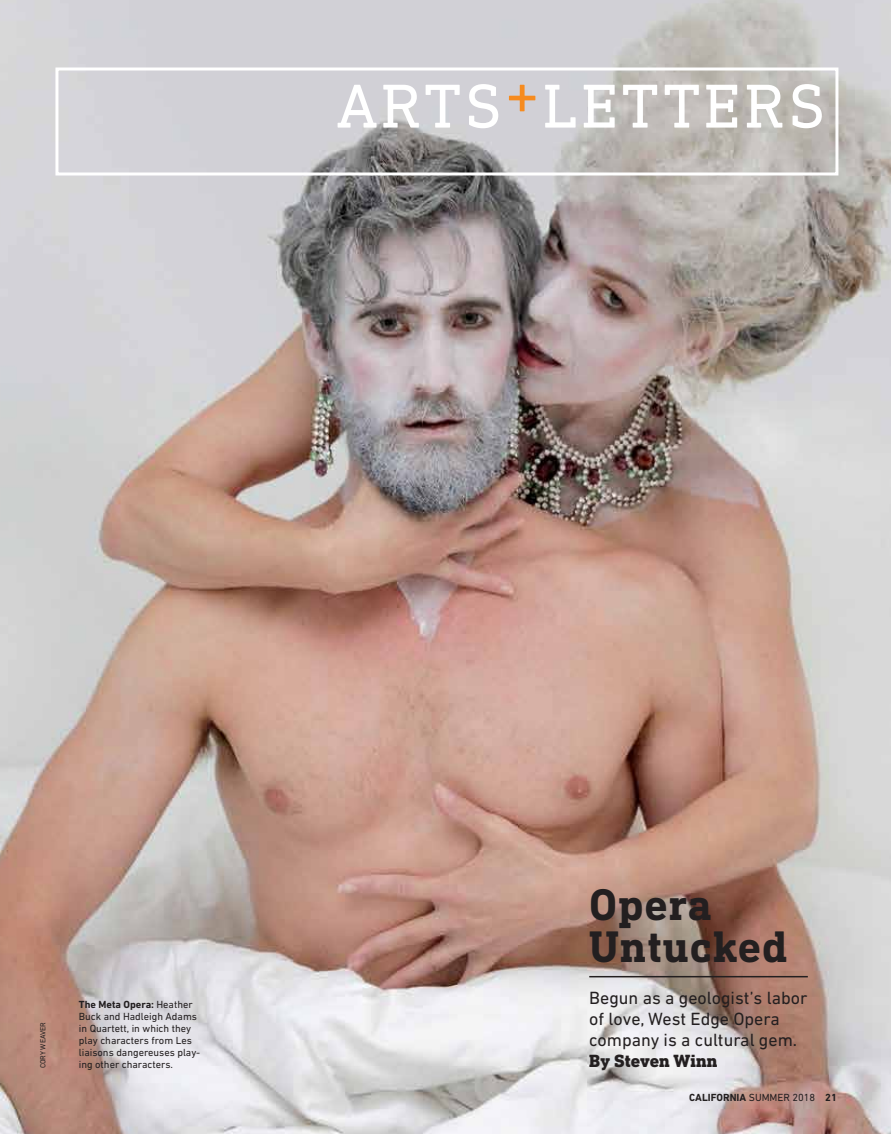
<style>
.page{position:relative;width:891px;height:1134px;background:#fff}
.page>*{position:absolute;margin:0;border:0;box-sizing:border-box;transform-origin:0 0}
.t1{font:63px "DIN Next Slab Pro";letter-spacing:.06em;color:#fff}
.t2{font:700 45px/42px "DIN Next Slab Pro";letter-spacing:.02em;color:#231f20}
.t3{font:18px/21px "DIN Next LT Pro";color:#231f20}
.t4{font:800 18px "DIN Next Slab Pro";color:#231f20}
.t5{font:10.5px/12px "DIN Next LT Pro";color:#231f20}
.t6{font:700 10.5px "DIN Next LT Pro";color:#231f20}
.t7{font:7.5px "DIN Next LT Pro";color:#231f20}
.s1{font-weight:700}
.s2{font-weight:400}
</style>
<div class="page">
<img style="left:0;top:0;width:891px;height:1134px">
<svg style="left:54px;top:66px;width:786px;height:111px;background:#c8c6c7"></svg>
<hr style="left:589px;top:976px;width:219px;height:1px;background:#231f20">
<h1 class="t1" style="left:337px;top:70px;width:490px">ARTS<sup>+</sup>LETTERS</h1>
<p class="t7" style="left:39px;top:1068px;width:48px;rotate:-90deg">CORY WEAVER</p>
<p class="t5" style="left:79px;top:999px;width:123px"><span class="s1">The Meta Opera:</span> Heather<br>Buck and Hadleigh Adams in Quartett, in which they play characters from Les liaisons dangereuses play&shy;ing other characters.</p>
<h2 class="t2" style="left:589px;top:883px;width:200px">Opera<br>Untucked</h2>
<h3 class="t3" style="left:589px;top:987px;width:220px">Begun as a geologist’s labor of love, West Edge Opera company is a cultural gem.</h3>
<h3 class="t4" style="left:589px;top:1050px;width:130px">By Steven Winn</h3>
<p class="t6" style="left:689px;top:1091px;width:149px">CALIFORNIA <span class="s2">SUMMER 2018</span> 21</p>
</div>
